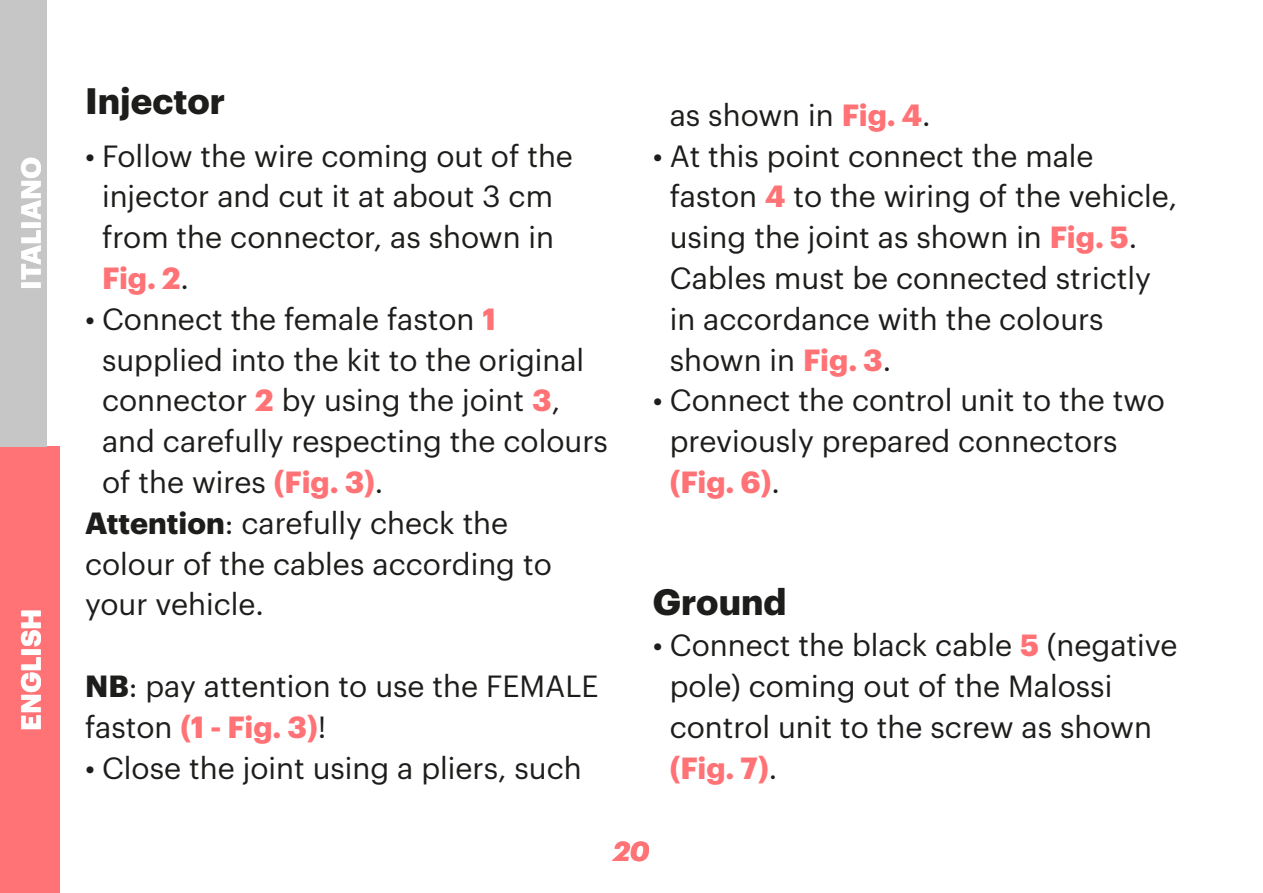
<style>
.page{position:relative;width:1263px;height:893px;background:#fff}
.page>*{position:absolute;margin:0;border:0;box-sizing:border-box;transform-origin:0 0}
.p-titoletto{font:700 36px "Graphik";color:#1d1d1b}
.p-paragrafo{font:30px/40.8px "Graphik";color:#1d1d1b}
.t1{font:700 27px "Graphik";color:#fff}
.t2{font:italic 700 27px "Graphik";color:#ff7276}
.s1{font-weight:700;color:#ff7276}
.s2{font-weight:700}
</style>
<div class="page">
<div style="left:0;top:446px;width:60px;height:447px;background:#ff7276"></div>
<div style="left:0;top:0;width:47px;height:446px;background:#c6c6c6"></div>
<p class="t1" style="left:10px;top:290px;width:134px;rotate:-90deg">ITALIANO</p>
<p class="t1" style="left:10px;top:731px;width:124px;rotate:-90deg">ENGLISH</p>
<p class="p-titoletto" style="left:85px;top:73px;width:142px">Injector</p>
<p class="p-paragrafo" style="left:102px;top:133px;width:472px;text-indent:-17px">• Follow the wire coming out of the injector and cut it at about 3 cm from the connector, as shown in<br><span class="s1">Fig. 2</span>.</p>
<p class="p-paragrafo" style="left:102px;top:296px;width:507px;text-indent:-17px">• Connect the female faston <span class="s1">1 </span>supplied into the kit to the original connector <span class="s1">2</span> by using the joint <span class="s1">3</span>, and carefully respecting the colours of the wires <span class="s1">(Fig. 3)</span>.</p>
<p class="p-paragrafo" style="left:85px;top:500px;width:468px"><span class="s2">Attention</span>: carefully check the colour of the cables according to your vehicle.</p>
<p class="p-paragrafo" style="left:85px;top:663px;width:515px"><span class="s2">NB</span>: pay attention to use the FEMALE faston <span class="s1">(1 - Fig. 3)</span>!</p>
<p class="p-paragrafo" style="left:85px;top:745px;width:498px">• Close the joint using a pliers, such</p>
<p class="p-paragrafo" style="left:670px;top:92px;width:262px">as shown in <span class="s1">Fig. 4</span>.</p>
<p class="p-paragrafo" style="left:670px;top:133px;width:509px;text-indent:-17px">• At this point connect the male faston <span class="s1">4</span> to the wiring of the vehicle, using the joint as shown in <span class="s1">Fig. 5</span>.<br>Cables must be connected strictly in accordance with the colours shown in <span class="s1">Fig. 3</span>.</p>
<p class="p-paragrafo" style="left:670px;top:378px;width:497px;text-indent:-17px">• Connect the control unit to the two previously prepared connectors <span class="s1">(Fig. 6)</span>.</p>
<p class="p-titoletto" style="left:653px;top:575px;width:135px">Ground</p>
<p class="p-paragrafo" style="left:670px;top:623px;width:509px;text-indent:-17px">• Connect the black cable <span class="s1">5</span> (negative pole) coming out of the Malossi control unit to the screw as shown <span class="s1">(Fig. 7)</span>.</p>
<p class="t2" style="left:613px;top:831px;width:38px">20</p>
</div>
